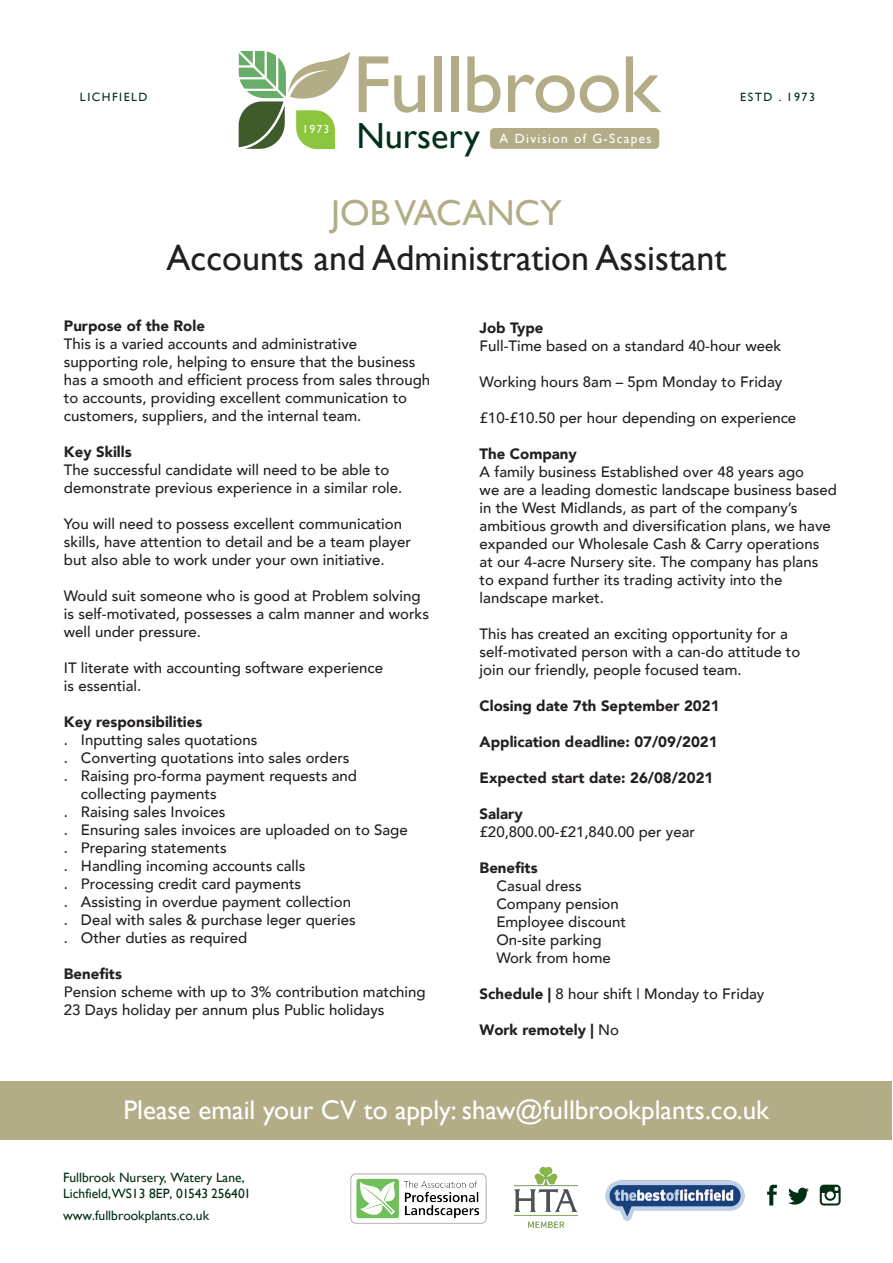
<style>
.page{position:relative;width:893px;height:1263px;background:#fff}
.page>*{position:absolute;margin:0;border:0;box-sizing:border-box;transform-origin:0 0}
.t1{font:81.6px "Gill Sans";letter-spacing:-.015em;color:#b3ad87}
.t2{font:36.3px "Gill Sans";color:#023119}
.t3{font:36px "Gill Sans";color:#231f20}
.t4{font:36px "Gill Sans";color:#b3ad87}
.t5{font:27px "Gill Sans";color:#fff}
.t6{font:500 15px/18px "Avenir";color:#231f20}
.t7{font:900 15px "Avenir";color:#231f20}
.t8{font:13.5px/16.2px "Gill Sans";color:#032f17}
.t9{font:13.35px "Gill Sans";letter-spacing:.1em;color:#fff}
.t10{font:12px "Gill Sans";letter-spacing:.125em;color:#023119}
.t11{font:11.7px "Gill Sans";color:#fff}
.s1{font-weight:900}
.s2{font-weight:500}
</style>
<div class="page">
<div style="left:490px;top:128px;width:169px;height:21px;background:#b3ad87;border-radius:4px"></div>
<svg style="left:239px;top:51px;width:111px;height:98px"></svg>
<svg style="left:788px;top:1187px;width:21px;height:17px"></svg>
<svg style="left:767px;top:1185px;width:10px;height:20px"></svg>
<svg style="left:820px;top:1185px;width:21px;height:20px"></svg>
<img style="left:350px;top:1173px;width:137px;height:51px">
<img style="left:514px;top:1167px;width:64px;height:61px">
<img style="left:605px;top:1180px;width:140px;height:41px">
<div style="left:0;top:1081px;width:892px;height:59px;background:#b3ad87"></div>
<h1 class="t1" style="left:352px;top:37px;width:309px">Fullbrook</h1>
<p class="t10" style="left:80px;top:90px;width:69px">LICHFIELD</p>
<p class="t10" style="left:740px;top:90px;width:76px">ESTD . 1973</p>
<p class="t11" style="left:302px;top:122px;width:28px">1973</p>
<h2 class="t2" style="left:356px;top:115px;width:125px">Nursery</h2>
<p class="t9" style="left:500px;top:130px;width:153px">A Division of G-Scapes</p>
<h3 class="t4" style="left:331px;top:191px;width:232px">JOB VACANCY</h3>
<h3 class="t3" style="left:167px;top:236px;width:561px">Accounts and Administration Assistant</h3>
<p class="t7" style="left:64px;top:312px;width:143px">Purpose of the Role</p>
<p class="t6" style="left:64px;top:333px;width:368px">This is a varied accounts and administrative supporting role, helping to ensure that the business has a smooth and efficient process from sales through to accounts, providing excellent communication to customers, suppliers, and the internal team.</p>
<p class="t7" style="left:64px;top:438px;width:69px">Key Skills</p>
<p class="t6" style="left:64px;top:459px;width:340px">The successful candidate will need to be able to demonstrate previous experience in a similar role.</p>
<p class="t6" style="left:64px;top:513px;width:349px">You will need to possess excellent communication skills, have attention to detail and be a team player but also able to work under your own initiative.</p>
<p class="t6" style="left:64px;top:585px;width:367px">Would suit someone who is good at Problem solving is self-motivated, possesses a calm manner and works well under pressure.</p>
<p class="t6" style="left:64px;top:657px;width:321px">IT literate with accounting software experience is essential.</p>
<p class="t7" style="left:64px;top:708px;width:140px">Key responsibilities</p>
<p class="t6" style="left:64px;top:729px;width:195px">. Inputting sales quotations</p>
<p class="t6" style="left:64px;top:747px;width:287px">. Converting quotations into sales orders</p>
<p class="t6" style="left:64px;top:765px;width:295px">. Raising pro-forma payment requests and</p>
<p class="t6" style="left:81px;top:783px;width:137px">collecting payments</p>
<p class="t6" style="left:64px;top:801px;width:163px">. Raising sales Invoices</p>
<p class="t6" style="left:64px;top:819px;width:345px">. Ensuring sales invoices are uploaded on to Sage</p>
<p class="t6" style="left:64px;top:837px;width:164px">. Preparing statements</p>
<p class="t6" style="left:64px;top:855px;width:243px">. Handling incoming accounts calls</p>
<p class="t6" style="left:64px;top:873px;width:239px">. Processing credit card payments</p>
<p class="t6" style="left:64px;top:891px;width:289px">. Assisting in overdue payment collection</p>
<p class="t6" style="left:64px;top:909px;width:293px">. Deal with sales &amp; purchase leger queries</p>
<p class="t6" style="left:64px;top:927px;width:185px">. Other duties as required</p>
<p class="t7" style="left:64px;top:960px;width:60px">Benefits</p>
<p class="t6" style="left:64px;top:981px;width:363px">Pension scheme with up to 3% contribution matching<br>23 Days holiday per annum plus Public holidays</p>
<p class="t7" style="left:480px;top:314px;width:65px">Job Type</p>
<p class="t6" style="left:480px;top:336px;width:303px">Full-Time based on a standard 40-hour week</p>
<p class="t6" style="left:480px;top:372px;width:304px">Working hours 8am – 5pm Monday to Friday</p>
<p class="t6" style="left:480px;top:408px;width:318px">£10-£10.50 per hour depending on experience</p>
<p class="t7" style="left:480px;top:440px;width:99px">The Company</p>
<p class="t6" style="left:480px;top:462px;width:359px">A family business Established over 48 years ago<br>we are a leading domestic landscape business based in the West Midlands, as part of the company’s ambitious growth and diversification plans, we have expanded our Wholesale Cash &amp; Carry operations<br>at our 4-acre Nursery site. The company has plans<br>to expand further its trading activity into the landscape market.</p>
<p class="t6" style="left:480px;top:624px;width:322px">This has created an exciting opportunity for a self-motivated person with a can-do attitude to join our friendly, people focused team.</p>
<p class="t7" style="left:480px;top:692px;width:241px">Closing date 7th September 2021</p>
<p class="t7" style="left:480px;top:728px;width:240px">Application deadline: 07/09/2021</p>
<p class="t7" style="left:480px;top:764px;width:235px">Expected start date: 26/08/2021</p>
<p class="t7" style="left:480px;top:800px;width:45px">Salary</p>
<p class="t6" style="left:480px;top:822px;width:217px">£20,800.00-£21,840.00 per year</p>
<p class="t7" style="left:480px;top:854px;width:60px">Benefits</p>
<p class="t6" style="left:496px;top:876px;width:131px">Casual dress<br>Company pension<br>Employee discount<br>On-site parking<br>Work from home</p>
<p class="t6" style="left:480px;top:984px;width:286px"><span class="s1">Schedule |</span> 8 hour shift | Monday to Friday</p>
<p class="t7" style="left:480px;top:1016px;width:141px">Work remotely | <span class="s2">No</span></p>
<h3 class="t5" style="left:123px;top:1093px;width:647px">Please email your CV to apply: shaw@fullbrookplants.co.uk</h3>
<p class="t8" style="left:63px;top:1169px;width:189px">Fullbrook Nursery, Watery Lane,<br>Lichfield,WS13 8EP, 01543 256401</p>
<p class="t8" style="left:63px;top:1207px;width:147px">www.fullbrookplants.co.uk</p>
</div>
